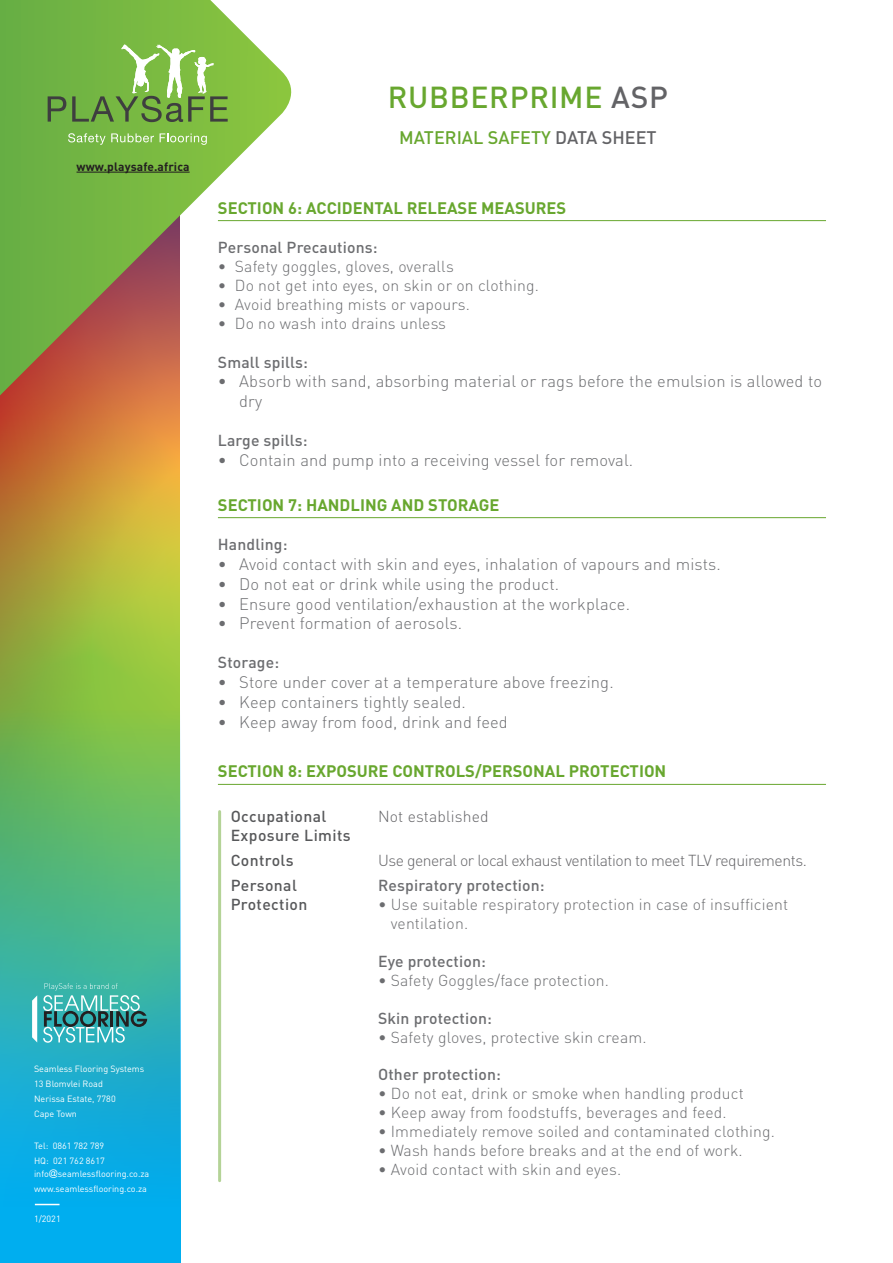
<style>
.page{position:relative;width:893px;height:1263px;background:#fff}
.page>*{position:absolute;margin:0;border:0;box-sizing:border-box;transform-origin:0 0}
.t1{font:500 30px "DIN";letter-spacing:.025em;color:#68a72f}
.t2{font:500 18px "DIN";color:#68a72f}
.t3{font:300 16.5px/19.8px "DIN";letter-spacing:.01em;color:#6c6d70}
.SECTION_underlined{font:700 16.5px "DIN";color:#68a72f}
.t4{font:300 15.75px/18.9px "DIN";letter-spacing:.01em;color:#6c6d70}
.Body_text{font:500 15.75px "DIN";letter-spacing:.01em;color:#6c6d70}
.right{font:300 15.75px "DIN";letter-spacing:-.03em;color:#636366}
.Section-Title_no_rul{font:500 15.75px/18.9px "DIN";letter-spacing:.025em;color:#57585a}
.right-2{font:300 15.75px "DIN";letter-spacing:.01em;color:#636366}
.t5{font:700 12px "DIN";letter-spacing:.01em;color:#231f20}
.t6{font:9px/15px "DIN";color:#fff}
.s1{font-family:"Gill Sans"}
.s2{color:#636366}
</style>
<div class="page">
<svg style="left:0;top:443px;width:179px;height:268px;background:#b0aa3a"></svg>
<svg style="left:0;top:711px;width:181px;height:552px;background:#38b3a4"></svg>
<svg style="left:35px;top:1204px;width:25px;height:1px"></svg>
<svg style="left:32px;top:995px;width:5px;height:47px"></svg>
<svg style="left:43px;top:983px;width:104px;height:60px;background:#4daba9"></svg>
<svg style="left:0;top:0;width:303px;height:443px"></svg>
<svg style="left:48px;top:96px;width:18px;height:26px"></svg>
<svg style="left:72px;top:45px;width:156px;height:77px;background:#81b455"></svg>
<svg style="left:68px;top:133px;width:86px;height:12px"></svg>
<svg style="left:160px;top:133px;width:47px;height:12px"></svg>
<hr style="left:77px;top:172px;width:113px;height:1px;background:#231f20">
<hr style="left:218px;top:220px;width:608px;height:1px;background:#68a72f">
<hr style="left:218px;top:517px;width:608px;height:1px;background:#68a72f">
<hr style="left:218px;top:784px;width:608px;height:1px;background:#68a72f">
<hr style="left:218px;top:812px;width:3px;height:369px;background:#b4d397">
<p class="t5" style="left:77px;top:158px;width:115px">www.playsafe.africa</p>
<p class="t6" style="left:34px;top:1061px;width:112px">Seamless Flooring Systems<br>13 Blomvlei Road<br>Nerissa Estate, 7780<br>Cape Town</p>
<p class="t6" style="left:34px;top:1138px;width:72px">Tel: 0861 782 789<br>HQ: 021 762 8617</p>
<p class="t6" style="left:34px;top:1166px;width:117px">info<span class="s1">@</span>seamlessflooring.co.za www.seamlessflooring.co.za</p>
<p class="t6" style="left:34px;top:1211px;width:28px">1/2021</p>
<h1 class="t1" style="left:388px;top:78px;width:282px">RUBBERPRIME <span class="s2">ASP</span></h1>
<p class="t2" style="left:399px;top:126px;width:259px">MATERIAL SAFETY <span class="s2">DATA SHEET</span></p>
<p class="SECTION_underlined" style="left:218px;top:197px;width:350px">SECTION 6: ACCIDENTAL RELEASE MEASURES</p>
<p class="Body_text" style="left:218px;top:237px;width:161px">Personal Precautions:</p>
<p class="t4" style="left:218px;top:257px;width:237px">• Safety goggles, gloves, overalls</p>
<p class="t4" style="left:218px;top:276px;width:322px">• Do not get into eyes, on skin or on clothing.</p>
<p class="t4" style="left:218px;top:295px;width:254px">• Avoid breathing mists or vapours.</p>
<p class="t4" style="left:218px;top:313px;width:230px">• Do no wash into drains unless</p>
<p class="Body_text" style="left:218px;top:352px;width:92px">Small spills:</p>
<p class="t3" style="left:239px;top:371px;width:584px;text-indent:-21px">• Absorb with sand, absorbing material or rags before the emulsion is allowed to dry</p>
<p class="Body_text" style="left:218px;top:430px;width:91px">Large spills:</p>
<p class="t3" style="left:218px;top:450px;width:417px">• Contain and pump into a receiving vessel for removal.</p>
<p class="SECTION_underlined" style="left:218px;top:494px;width:283px">SECTION 7: HANDLING AND STORAGE</p>
<p class="Body_text" style="left:218px;top:534px;width:71px">Handling:</p>
<p class="t3" style="left:218px;top:554px;width:504px">• Avoid contact with skin and eyes, inhalation of vapours and mists.</p>
<p class="t3" style="left:218px;top:574px;width:343px">• Do not eat or drink while using the product.</p>
<p class="t3" style="left:218px;top:594px;width:414px">• Ensure good ventilation/exhaustion at the workplace.</p>
<p class="t3" style="left:218px;top:613px;width:246px">• Prevent formation of aerosols.</p>
<p class="Body_text" style="left:218px;top:652px;width:63px">Storage:</p>
<p class="t3" style="left:218px;top:672px;width:397px">• Store under cover at a temperature above freezing.</p>
<p class="t3" style="left:218px;top:692px;width:249px">• Keep containers tightly sealed.</p>
<p class="t3" style="left:218px;top:711px;width:291px">• Keep away from food, drink and feed</p>
<p class="SECTION_underlined" style="left:218px;top:761px;width:450px">SECTION 8: EXPOSURE CONTROLS/PERSONAL PROTECTION</p>
<p class="Section-Title_no_rul" style="left:231px;top:806px;width:121px">Occupational<br>Exposure Limits</p>
<p class="right-2" style="left:378px;top:806px;width:112px">Not established</p>
<p class="Section-Title_no_rul" style="left:231px;top:850px;width:65px">Controls</p>
<p class="right" style="left:378px;top:850px;width:430px">Use general or local exhaust ventilation to meet TLV requirements.</p>
<p class="Section-Title_no_rul" style="left:231px;top:875px;width:78px">Personal<br>Protection</p>
<p class="Body_text" style="left:378px;top:876px;width:168px">Respiratory protection:</p>
<p class="t4" style="left:391px;top:895px;width:399px;text-indent:-13px">• Use suitable respiratory protection in case of insufficient ventilation.</p>
<p class="Body_text" style="left:378px;top:951px;width:109px">Eye protection:</p>
<p class="t4" style="left:378px;top:970px;width:232px">• Safety Goggles/face protection.</p>
<p class="Body_text" style="left:378px;top:1008px;width:115px">Skin protection:</p>
<p class="t4" style="left:378px;top:1027px;width:270px">• Safety gloves, protective skin cream.</p>
<p class="Body_text" style="left:378px;top:1065px;width:124px">Other protection:</p>
<p class="t4" style="left:378px;top:1084px;width:367px">• Do not eat, drink or smoke when handling product</p>
<p class="t4" style="left:378px;top:1103px;width:350px">• Keep away from foodstuffs, beverages and feed.</p>
<p class="t4" style="left:378px;top:1122px;width:398px">• Immediately remove soiled and contaminated clothing.</p>
<p class="t4" style="left:378px;top:1141px;width:366px">• Wash hands before breaks and at the end of work.</p>
<p class="t4" style="left:378px;top:1159px;width:245px">• Avoid contact with skin and eyes.</p>
</div>
